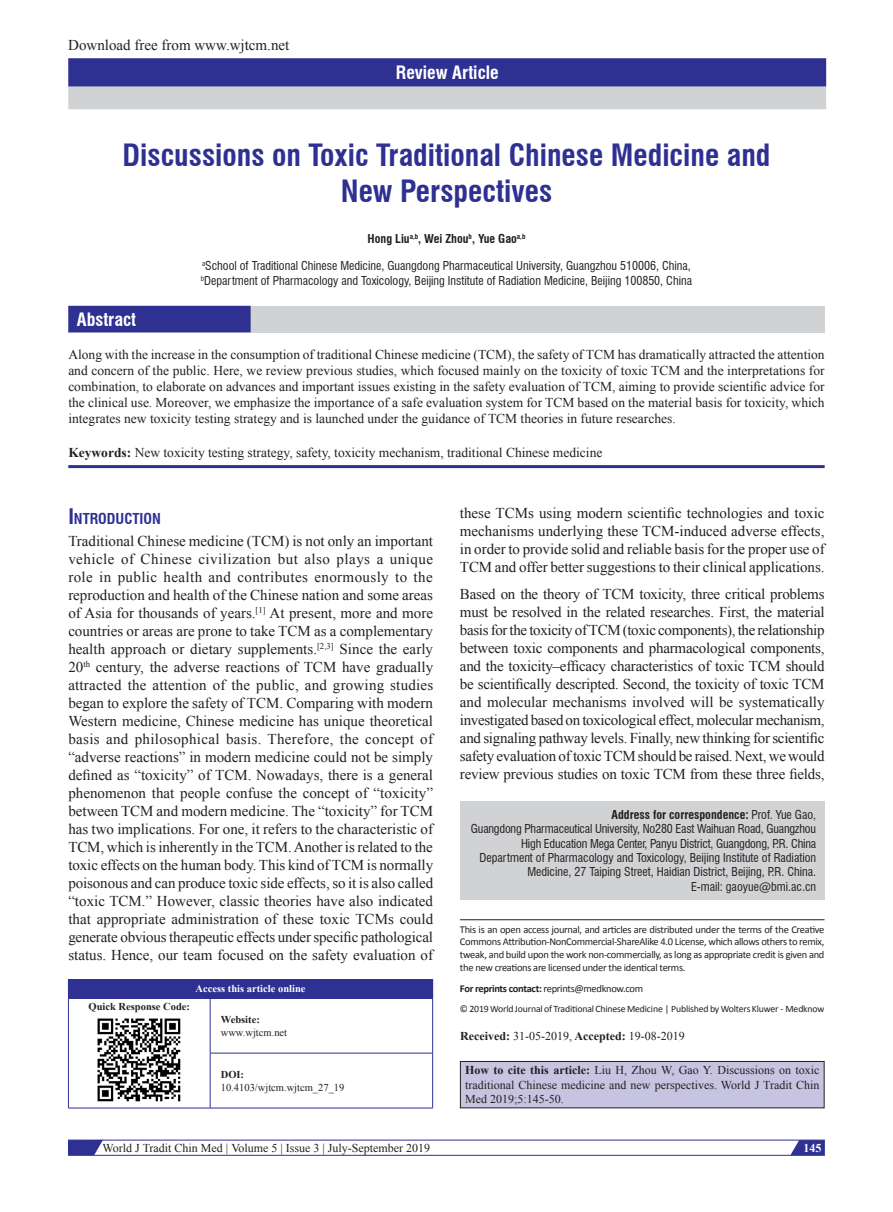
<style>
.page{position:relative;width:893px;height:1212px;background:#fff}
.page>*{position:absolute;margin:0;border:0;box-sizing:border-box;transform-origin:0 0}
.AT{font:700 condensed 30px/36px "Swiss 721 BT";color:#2e3092;text-align:center}
.AH{font:700 condensed 18px "Swiss 721 BT";color:#fff}
.ABSH{font:700 condensed 18px "Swiss 721 BT";color:#fff}
.TX{font:15px/18px "Times New Roman";letter-spacing:-.005em;color:#231f20;text-align:justify}
.t1{font:700 condensed 14.7px "Swiss 721 BT";color:#2e3092}
.ABS{font:13.5px/16.2px "Times New Roman";color:#231f20;text-align:justify}
.KWD{font:13.5px "Times New Roman";color:#231f20}
.ADD{font:condensed 12px/14.4px "Swiss 721 BT";color:#231f20;text-align:right}
.HTC{font:12px/14.4px "Times New Roman";color:#231f20;text-align:justify}
.AU{font:condensed 12px/14.4px "Swiss 721 BT";color:#231f20}
.HIS{font:12px "Times New Roman";color:#231f20}
.AU-2{font:700 condensed 12px "Swiss 721 BT";color:#231f20}
.t2{font:700 12px "Times New Roman";color:#fff}
.OS{font:10.5px/12.6px "Calibri";letter-spacing:-.03em;color:#231f20;text-align:justify}
.Website{font:10.5px/12.6px "Times New Roman";color:#231f20}
.ATAO{font:700 10.5px "Times New Roman";color:#fff}
.QRC{font:700 10.5px "Times New Roman";color:#231f20}
.OS-2{font:9.75px "Calibri";letter-spacing:-.015em;color:#231f20}
.s1{font-weight:700}
.s2{font-size:21px}
</style>
<div class="page">
<svg style="left:68px;top:1140px;width:757px;height:16px"></svg>
<div style="left:68px;top:58px;width:758px;height:51px;background:#d1d2d4"></div>
<div style="left:69px;top:59px;width:756px;height:27px;background:#2e3092"></div>
<div style="left:68px;top:58px;width:758px;height:28px;border:2px solid #2e3092"></div>
<div style="left:460px;top:801px;width:365px;height:98px;background:#d1d2d4"></div>
<div style="left:68px;top:979px;width:365px;height:19px;background:#2e3092"></div>
<hr style="left:68px;top:998px;width:1px;height:55px;background:#2e3092">
<hr style="left:68px;top:1053px;width:1px;height:55px;background:#2e3092">
<hr style="left:68px;top:998px;width:142px;height:1px;background:#2e3092">
<hr style="left:210px;top:998px;width:1px;height:55px;background:#2e3092">
<hr style="left:210px;top:998px;width:223px;height:1px;background:#2e3092">
<hr style="left:432px;top:998px;width:1px;height:55px;background:#2e3092">
<hr style="left:68px;top:1108px;width:142px;height:1px;background:#2e3092">
<hr style="left:210px;top:1053px;width:1px;height:55px;background:#2e3092">
<hr style="left:210px;top:1053px;width:223px;height:1px;background:#2e3092">
<hr style="left:432px;top:1053px;width:1px;height:55px;background:#2e3092">
<hr style="left:210px;top:1108px;width:223px;height:1px;background:#2e3092">
<img style="left:97px;top:1018px;width:84px;height:84px">
<div style="left:460px;top:1061px;width:364px;height:47px;background:#c6c4e1"></div>
<div style="left:460px;top:1061px;width:364px;height:47px;border:1px solid #231f20"></div>
<hr style="left:68px;top:465px;width:757px;height:3px;background:#2e3092">
<div style="left:68px;top:306px;width:757px;height:26px;background:#d1d2d4"></div>
<div style="left:68px;top:306px;width:183px;height:26px;background:#2e3092"></div>
<hr style="left:460px;top:919px;width:364px;height:1px;background:#231f20">
<p class="TX" style="left:68px;top:35px;width:223px">Download free from www.wjtcm.net</p>
<p class="AH" style="left:396px;top:62px;width:105px">Review Article</p>
<p class="AT" style="left:123px;top:137px;width:649px">Discussions on Toxic Traditional Chinese Medicine and<br>New Perspectives</p>
<p class="AU-2" style="left:368px;top:231px;width:159px">Hong Liu<sup>a,b</sup>, Wei Zhou<sup>b</sup>, Yue Gao<sup>a,b</sup></p>
<p class="AU" style="left:201px;top:259px;width:493px"><sup>a</sup>School of Traditional Chinese Medicine, Guangdong Pharmaceutical University, Guangzhou 510006, China, <sup>b</sup>Department of Pharmacology and Toxicology, Beijing Institute of Radiation Medicine, Beijing 100850, China</p>
<p class="ABSH" style="left:77px;top:309px;width:61px">Abstract</p>
<p class="ABS" style="left:68px;top:345px;width:758px">Along with the increase in the consumption of traditional Chinese medicine (TCM), the safety of TCM has dramatically attracted the attention and concern of the public. Here, we review previous studies, which focused mainly on the toxicity of toxic TCM and the interpretations for combination, to elaborate on advances and important issues existing in the safety evaluation of TCM, aiming to provide scientific advice for the clinical use. Moreover, we emphasize the importance of a safe evaluation system for TCM based on the material basis for toxicity, which integrates new toxicity testing strategy and is launched under the guidance of TCM theories in future researches.</p>
<p class="KWD" style="left:68px;top:442px;width:536px"><span class="s1">Keywords:</span> New toxicity testing strategy, safety, toxicity mechanism, traditional Chinese medicine</p>
<p class="TX" style="left:460px;top:503px;width:366px">these TCMs using modern scientific technologies and toxic mechanisms underlying these TCM‑induced adverse effects, in order to provide solid and reliable basis for the proper use of TCM and offer better suggestions to their clinical applications.</p>
<p class="TX" style="left:460px;top:584px;width:366px">Based on the theory of TCM toxicity, three critical problems must be resolved in the related researches. First, the material basis for the toxicity of TCM (toxic components), the relationship between toxic components and pharmacological components, and the toxicity–efficacy characteristics of toxic TCM should be scientifically descripted. Second, the toxicity of toxic TCM and molecular mechanisms involved will be systematically investigated based on toxicological effect, molecular mechanism, and signaling pathway levels. Finally, new thinking for scientific safety evaluation of toxic TCM should be raised. Next, we would review previous studies on toxic TCM from these three fields,</p>
<h1 class="t1" style="left:68px;top:509px;width:94px"><span class="s2">I</span>NTRODUCTION</h1>
<p class="TX" style="left:68px;top:531px;width:366px">Traditional Chinese medicine (TCM) is not only an important vehicle of Chinese civilization but also plays a unique role in public health and contributes enormously to the reproduction and health of the Chinese nation and some areas of Asia for thousands of years.<sup>[1]</sup> At present, more and more countries or areas are prone to take TCM as a complementary health approach or dietary supplements.<sup>[2,3]</sup> Since the early 20<sup>th</sup> century, the adverse reactions of TCM have gradually attracted the attention of the public, and growing studies began to explore the safety of TCM. Comparing with modern Western medicine, Chinese medicine has unique theoretical basis and philosophical basis. Therefore, the concept of “adverse reactions” in modern medicine could not be simply defined as “toxicity” of TCM. Nowadays, there is a general phenomenon that people confuse the concept of “toxicity” between TCM and modern medicine. The “toxicity” for TCM has two implications. For one, it refers to the characteristic of TCM, which is inherently in the TCM. Another is related to the toxic effects on the human body. This kind of TCM is normally poisonous and can produce toxic side effects, so it is also called “toxic TCM.” However, classic theories have also indicated that appropriate administration of these toxic TCMs could generate obvious therapeutic effects under specific pathological status. Hence, our team focused on the safety evaluation of</p>
<p class="ADD" style="left:471px;top:807px;width:347px"><span class="s1">Address for correspondence:</span> Prof. Yue Gao,<br>Guangdong Pharmaceutical University, No280 East Waihuan Road, Guangzhou High Education Mega Center, Panyu District, Guangdong, P.R. China Department of Pharmacology and Toxicology, Beijing Institute of Radiation Medicine, 27 Taiping Street, Haidian District, Beijing, P.R. China.<br>E‑mail: gaoyue@bmi.ac.cn</p>
<p class="OS" style="left:460px;top:923px;width:366px">This is an open access journal, and articles are distributed under the terms of the Creative Commons Attribution‑NonCommercial‑ShareAlike 4.0 License, which allows others to remix, tweak, and build upon the work non‑commercially, as long as appropriate credit is given and the new creations are licensed under the identical terms.</p>
<p class="OS" style="left:460px;top:982px;width:185px"><span class="s1">For reprints contact:</span> reprints@medknow.com</p>
<p class="OS-2" style="left:460px;top:1002px;width:366px">© 2019 World Journal of Traditional Chinese Medicine | Published by Wolters Kluwer ‑ Medknow</p>
<p class="HIS" style="left:460px;top:1027px;width:226px"><span class="s1">Received:</span> 31-05-2019, <span class="s1">Accepted:</span> 19‑08‑2019</p>
<p class="ATAO" style="left:196px;top:981px;width:111px">Access this article online</p>
<p class="QRC" style="left:89px;top:998px;width:103px">Quick Response Code:</p>
<p class="Website" style="left:221px;top:1013px;width:68px"><span class="s1">Website: </span>www.wjtcm.net</p>
<p class="Website" style="left:221px;top:1068px;width:125px"><span class="s1">DOI:<br></span>10.4103/wjtcm.wjtcm_27_19</p>
<p class="HTC" style="left:465px;top:1063px;width:356px"><span class="s1">How to cite this article:</span> Liu H, Zhou W, Gao Y. Discussions on toxic traditional Chinese medicine and new perspectives. World J Tradit Chin Med 2019;5:145-50.</p>
<p class="HTC" style="left:103px;top:1140px;width:329px">World J Tradit Chin Med | Volume 5 | Issue 3 | July-September 2019</p>
<p class="t2" style="left:803px;top:1139px;width:19px">145</p>
</div>
